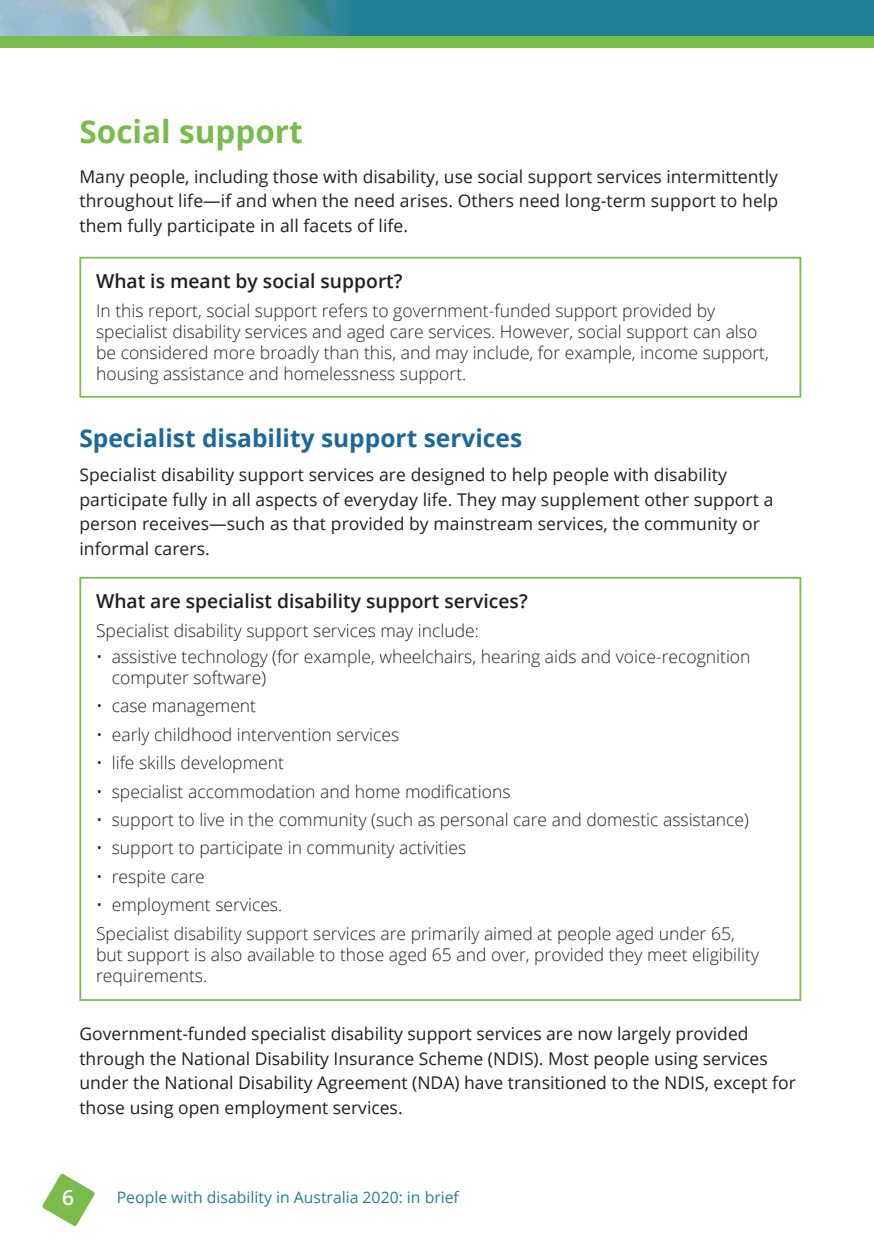
<style>
.page{position:relative;width:874px;height:1241px;background:#fff}
.page>*{position:absolute;margin:0;border:0;box-sizing:border-box;transform-origin:0 0}
.t1{font:700 31.5px "Open Sans";color:#7abc4b}
.t2{font:700 24.5px "Open Sans";color:#1b689b}
.t3{font:600 21px "Open Sans";color:#fff}
.t4{font:600 19.25px "Open Sans";color:#231f20}
.t5{font:300 17.5px/21px "Open Sans";color:#231f20}
.t6{font:17.5px/24.5px "Open Sans";letter-spacing:.005em;color:#231f20}
.t7{font:15.75px "Open Sans";color:#237f97}
</style>
<div class="page">
<div style="left:0;top:0;width:873px;height:48px;background:#7abc4b"></div>
<div style="left:0;top:0;width:873px;height:36px;background:#237f97"></div>
<svg style="left:42px;top:1174px;width:53px;height:52px"></svg>
<img style="left:0;top:0;width:343px;height:36px">
<div style="left:79px;top:257px;width:721px;height:140px;border:2px solid #7abc4b"></div>
<div style="left:79px;top:576px;width:721px;height:424px;border:2px solid #7abc4b"></div>
<h2 class="t1" style="left:79px;top:109px;width:225px">Social support</h2>
<p class="t6" style="left:79px;top:163px;width:700px;text-align:justify">Many people, including those with disability, use social support services intermittently throughout life—if and when the need arises . Others need long-term support to help them fully participate in all facets of life .</p>
<p class="t4" style="left:96px;top:268px;width:308px">What is meant by social support?</p>
<p class="t5" style="left:96px;top:299px;width:674px">In this report, social support refers to government-funded support provided by specialist disability services and aged care services. However, social support can also be considered more broadly than this, and may include, for example, income support, housing assistance and homelessness support.</p>
<p class="t2" style="left:79px;top:420px;width:444px">Specialist disability support services</p>
<p class="t6" style="left:79px;top:462px;width:695px">Specialist disability support services are designed to help people with disability participate fully in all aspects of everyday life . They may supplement other support a person receives—such as that provided by mainstream services, the community or informal carers .</p>
<p class="t4" style="left:96px;top:588px;width:433px">What are specialist disability support services?</p>
<p class="t5" style="left:96px;top:619px;width:384px">Specialist disability support services may include:</p>
<p class="t5" style="left:112px;top:645px;width:640px;text-indent:-16px">• assistive technology (for example, wheelchairs, hearing aids and voice-recognition computer software)</p>
<p class="t5" style="left:96px;top:694px;width:161px">• case management</p>
<p class="t5" style="left:96px;top:723px;width:304px">• early childhood intervention services</p>
<p class="t5" style="left:96px;top:751px;width:189px">• life skills development</p>
<p class="t5" style="left:96px;top:780px;width:415px">• specialist accommodation and home modifications</p>
<p class="t5" style="left:96px;top:808px;width:654px">• support to live in the community (such as personal care and domestic assistance)</p>
<p class="t5" style="left:96px;top:837px;width:371px">• support to participate in community activities</p>
<p class="t5" style="left:96px;top:865px;width:110px">• respite care</p>
<p class="t5" style="left:96px;top:890px;width:640px;line-height:28.3px">• employment services.<br>Specialist disability support services are primarily aimed at people aged under 65,</p>
<p class="t5" style="left:96px;top:943px;width:664px">but support is also available to those aged 65 and over, provided they meet eligibility requirements.</p>
<p class="t6" style="left:79px;top:1021px;width:717px">Government-funded specialist disability support services are now largely provided through the National Disability Insurance Scheme (NDIS) . Most people using services under the National Disability Agreement (NDA) have transitioned to the NDIS, except for those using open employment services .</p>
<p class="t3" style="left:62px;top:1183px;width:13px">6</p>
<p class="t7" style="left:117px;top:1185px;width:343px">People with disability in Australia 2020: in brief</p>
</div>
